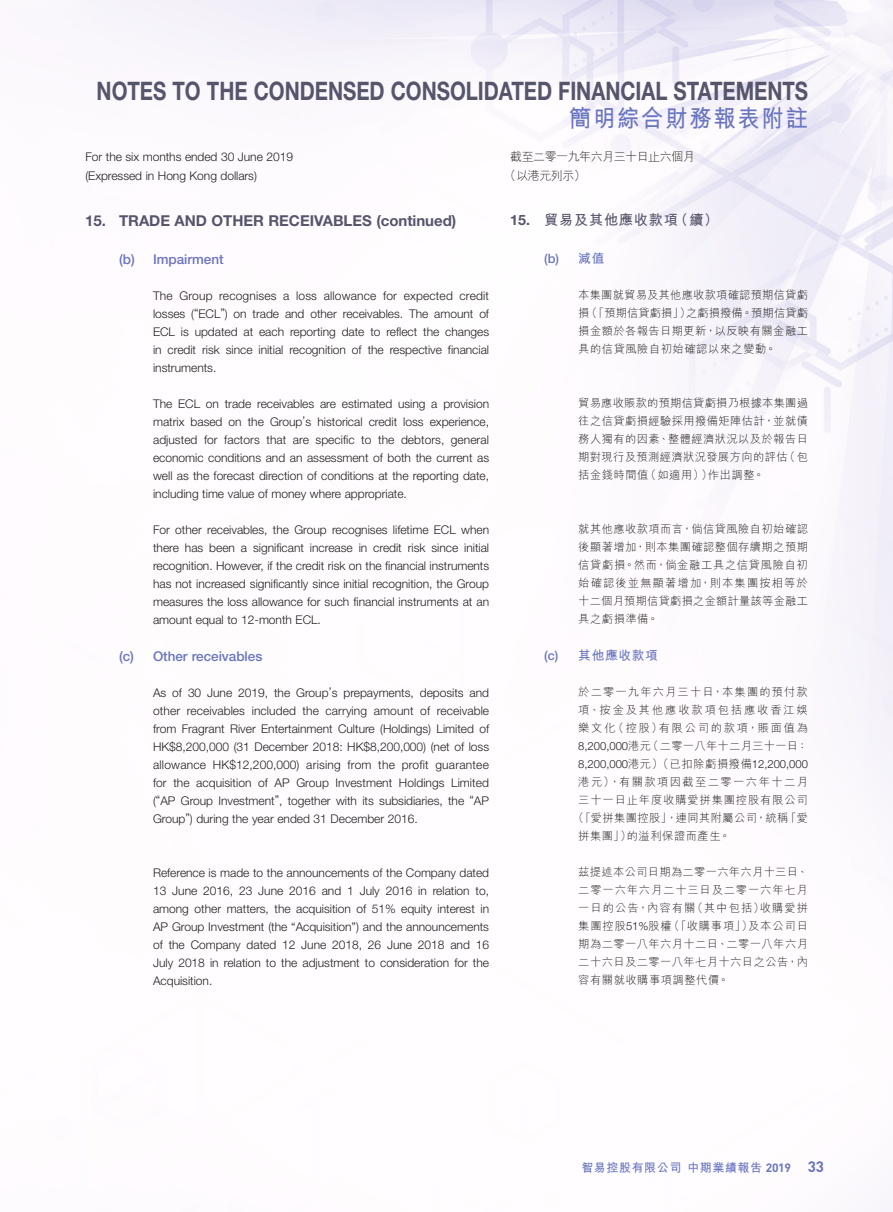
<style>
.page{position:relative;width:893px;height:1212px;background:#fff}
.page>*{position:absolute;margin:0;border:0;box-sizing:border-box;transform-origin:0 0}
.t1{font:700 25.5px "Helvetica Neue LT Std";color:#57556c;scale:.8 1}
.t2{font:700 24px "M Hei HK";letter-spacing:.08em;color:#6975c0;scale:.93 1}
.Heading_1{font:700 15px "Helvetica Neue LT Std";color:#57556c}
.C_Heading_1{font:700 14.25px "M Hei HK";letter-spacing:.05em;color:#57556c}
.Heading_2{font:500 13.5px "Helvetica Neue LT Std";color:#6975c0}
.C_Heading_2{font:700 12.75px "M Hei HK";letter-spacing:.05em;color:#6975c0}
.C_Heading_2-2{font:500 12.75px "Helvetica Neue LT Std";color:#6975c0}
.Body_Text{font:300 12px/18px "Helvetica Neue LT Std";color:#231f20;text-align:justify}
.t3{font:300 12px/18.5px "M Hei HK";letter-spacing:-.04em;color:#231f20}
.t4{font:700 12px "M Hei HK";letter-spacing:.05em;color:#6975c0}
.C_Body_Text{font:300 11.25px/18px "M Hei HK";letter-spacing:.05em;color:#231f20;text-align:justify}
.C_Body_Text-2{font:300 11.25px "Helvetica Neue LT Std";color:#231f20}
.C_Body_Text-3{font:300 11.25px "M Hei HK";letter-spacing:.025em;color:#231f20}
.C_Body_Text-4{font:300 11.25px "M Hei HK";letter-spacing:.105em;color:#231f20}
.C_Body_Text-5{font:300 11.25px "M Hei HK";letter-spacing:.155em;color:#231f20}
.C_Body_Text-6{font:300 11.25px "M Hei HK";letter-spacing:.125em;color:#231f20}
.C_Body_Text-7{font:300 11.25px "M Hei HK";letter-spacing:.08em;color:#231f20}
.C_Body_Text-8{font:300 11.25px "M Hei HK";letter-spacing:.17em;color:#231f20}
.s1{font-family:"Helvetica Neue LT Std"}
.s2{font-family:"M Hei HK";font-weight:700}
.s3{font-family:"Helvetica Neue LT Std";font-weight:500}
.s4{font-family:"M Hei HK"}
.s5{font-family:"DIN"}
.s6{font-family:"DIN";font-size:15px}
</style>
<div class="page">
<img style="left:81px;top:0;width:812px;height:1212px">
<h1 class="t1" style="left:97px;top:75px;width:891px">NOTES TO THE CONDENSED CONSOLIDATED FINANCIAL STATEMENTS</h1>
<h2 class="t2" style="left:569px;top:101px;width:258px">簡明綜合財務報表附註</h2>
<p class="Body_Text" style="left:85px;top:148px;width:209px;line-height:18.5px">For the six months ended 30 June 2019 (Expressed in Hong Kong dollars)</p>
<p class="t3" style="left:504px;top:148px;width:192px;text-indent:6px">截至二零一九年六月三十日止六個月（以港元列示）</p>
<p class="C_Heading_1" style="left:510px;top:210px;width:210px"><span class="s1">15.</span> 貿易及其他應收款項（續）</p>
<p class="C_Heading_2-2" style="left:544px;top:251px;width:62px">(b) <span class="s2">減值</span></p>
<p class="C_Body_Text" style="left:578px;top:286px;width:231px">本集團就貿易及其他應收款項確認預期信貸虧損（「預期信貸虧損」）之虧損撥備。預期信貸虧損金額於各報告日期更新，以反映有關金融工具的信貸風險自初始確認以來之變動。</p>
<p class="Heading_1" style="left:85px;top:211px;width:373px">15. TRADE AND OTHER RECEIVABLES (continued)</p>
<p class="Heading_2" style="left:119px;top:251px;width:106px">(b) Impairment</p>
<p class="Body_Text" style="left:153px;top:286px;width:338px">The Group recognises a loss allowance for expected credit losses (“ECL”) on trade and other receivables. The amount of ECL is updated at each reporting date to reflect the changes in credit risk since initial recognition of the respective financial instruments.</p>
<p class="Body_Text" style="left:153px;top:394px;width:338px">The ECL on trade receivables are estimated using a provision matrix based on the Group’s historical credit loss experience, adjusted for factors that are specific to the debtors, general economic conditions and an assessment of both the current as well as the forecast direction of conditions at the reporting date, including time value of money where appropriate.</p>
<p class="Body_Text" style="left:153px;top:520px;width:338px">For other receivables, the Group recognises lifetime ECL when there has been a significant increase in credit risk since initial recognition. However, if the credit risk on the financial instruments has not increased significantly since initial recognition, the Group measures the loss allowance for such financial instruments at an amount equal to 12-month ECL.</p>
<p class="Heading_2" style="left:119px;top:648px;width:145px">(c) Other receivables</p>
<p class="Body_Text" style="left:153px;top:683px;width:338px">As of 30 June 2019, the Group’s prepayments, deposits and other receivables included the carrying amount of receivable from Fragrant River Entertainment Culture (Holdings) Limited of HK$8,200,000 (31 December 2018: HK$8,200,000) (net of loss allowance HK$12,200,000) arising from the profit guarantee for the acquisition of AP Group Investment Holdings Limited (“AP Group Investment”, together with its subsidiaries, the “AP Group”) during the year ended 31 December 2016.</p>
<p class="C_Body_Text" style="left:578px;top:394px;width:231px">貿易應收賬款的預期信貸虧損乃根據本集團過往之信貸虧損經驗採用撥備矩陣估計，並就債務人獨有的因素、整體經濟狀況以及於報告日期對現行及預測經濟狀況發展方向的評估（包括金錢時間值（如適用））作出調整。</p>
<p class="C_Body_Text" style="left:578px;top:520px;width:231px">就其他應收款項而言，倘信貸風險自初始確認後顯著增加，則本集團確認整個存續期之預期信貸虧損。然而，倘金融工具之信貸風險自初始確認後並無顯著增加，則本集團按相等於十二個月預期信貸虧損之金額計量該等金融工具之虧損準備。</p>
<p class="C_Heading_2" style="left:544px;top:646px;width:115px"><span class="s3">(c)</span> 其他應收款項</p>
<p class="C_Body_Text-4" style="left:578px;top:686px;width:231px">於二零一九年六月三十日，本集團的預付款</p>
<p class="C_Body_Text-8" style="left:578px;top:704px;width:231px">項、按金及其他應收款項包括應收香江娛</p>
<p class="C_Body_Text-5" style="left:578px;top:722px;width:231px">樂文化（控股）有限公司的款項，賬面值為</p>
<p class="C_Body_Text-3" style="left:578px;top:740px;width:231px"><span class="s1">8,200,000</span>港元（二零一八年十二月三十一日：</p>
<p class="C_Body_Text-2" style="left:578px;top:757px;width:231px">8,200,000<span class="s4">港元）（已扣除虧損撥備</span>12,200,000</p>
<p class="C_Body_Text-6" style="left:578px;top:776px;width:231px">港元），有關款項因截至二零一六年十二月</p>
<p class="C_Body_Text-7" style="left:578px;top:794px;width:231px">三十一日止年度收購愛拼集團控股有限公司</p>
<p class="C_Body_Text" style="left:573px;top:809px;width:237px">（「愛拼集團控股」，連同其附屬公司，統稱「愛</p>
<p class="C_Body_Text" style="left:578px;top:827px;width:154px">拼集團」）的溢利保證而產生。</p>
<p class="C_Body_Text" style="left:578px;top:863px;width:231px">茲提述本公司日期為二零一六年六月十三日、二零一六年六月二十三日及二零一六年七月一日的公告，內容有關（其中包括）收購愛拼集團控股<span class="s1">51%</span>股權（「收購事項」）及本公司日期為二零一八年六月十二日、二零一八年六月二十六日及二零一八年七月十六日之公告，內容有關就收購事項調整代價。</p>
<p class="Body_Text" style="left:153px;top:863px;width:338px">Reference is made to the announcements of the Company dated 13 June 2016, 23 June 2016 and 1 July 2016 in relation to, among other matters, the acquisition of 51% equity interest in AP Group Investment (the “Acquisition”) and the announcements of the Company dated 12 June 2018, 26 June 2018 and 16<br>July 2018 in relation to the adjustment to consideration for the Acquisition.</p>
<p class="t4" style="left:581px;top:1159px;width:244px">智易控股有限公司中期業績報告 <span class="s5">2019</span> <span class="s6">33</span></p>
</div>
